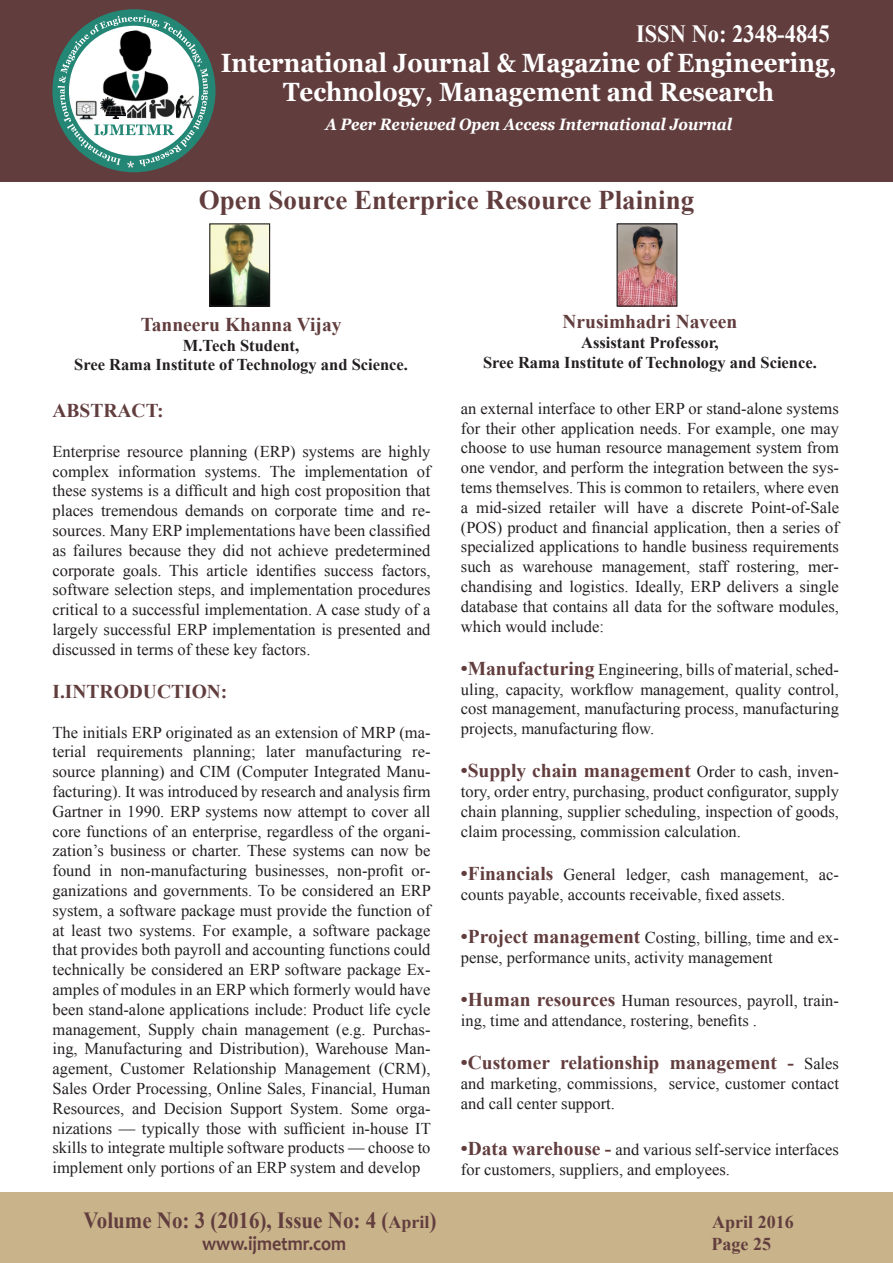
<style>
.page{position:relative;width:893px;height:1263px;background:#fff}
.page>*{position:absolute;margin:0;border:0;box-sizing:border-box;transform-origin:0 0}
.t1{font:700 27px "Times New Roman";color:#623d3e}
.t2{font:700 26.4px/28.8px "Georgia";color:#fff;text-align:center;scale:.91 1}
.t3{font:700 24.75px "Times New Roman";color:#fff;scale:.91 1}
.t4{font:700 23.1px "Times New Roman";color:#623d3e;scale:.91 1}
.t5{font:700 19.8px "Candara";color:#623d3e;scale:.91 1}
.t6{font:700 19.5px "Times New Roman";color:#623d3e}
.t7{font:700 18px "Times New Roman";color:#623d3e}
.t8{font:16.5px/19.8px "Times New Roman";color:#231f20;text-align:justify}
.t9{font:700 16.5px/19.8px "Times New Roman";color:#231f20;text-align:center}
.t10{font:italic 700 16.5px "Georgia";color:#fff;scale:.91 1}
.s1{font-weight:700;font-size:19.5px;color:#623d3e}
.s2{font-weight:400;font-size:16.5px;color:#231f20}
.s3{font-size:18px}
</style>
<div class="page">
<div style="left:0;top:0;width:893px;height:182px;background:#623d3e"></div>
<div style="left:52px;top:9px;width:164px;height:163px;background:#248675;border-radius:50%"></div>
<svg style="left:58px;top:15px;width:150px;height:153px"></svg>
<img style="left:148px;top:97px;width:28px;height:24px">
<img style="left:175px;top:94px;width:21px;height:26px">
<img style="left:101px;top:30px;width:71px;height:73px">
<img style="left:73px;top:98px;width:52px;height:22px">
<div style="left:0;top:1193px;width:893px;height:70px;background:#c8b38a"></div>
<img style="left:619px;top:225px;width:56px;height:80px">
<div style="left:617px;top:223px;width:60px;height:84px;border:1px solid #231f20"></div>
<img style="left:211px;top:225px;width:57px;height:80px">
<div style="left:209px;top:223px;width:61px;height:84px;border:1px solid #231f20"></div>
<h3 class="t3" style="left:636px;top:16px;width:214px">ISSN No: 2348-4845</h3>
<h2 class="t2" style="left:221px;top:49px;width:678px">International Journal &amp; Magazine of Engineering,<br>Technology, Management and Research</h2>
<p class="t10" style="left:325px;top:113px;width:448px">A Peer Reviewed Open Access International Journal</p>
<h1 class="t1" style="left:199px;top:181px;width:497px">Open Source Enterprice Resource Plaining</h1>
<p class="t6" style="left:141px;top:311px;width:202px">Tanneeru Khanna Vijay</p>
<p class="t9" style="left:74px;top:335px;width:335px">M.Tech Student,<br>Sree Rama Institute of Technology and Science.</p>
<p class="t6" style="left:52px;top:397px;width:113px">ABSTRACT:</p>
<p class="t8" style="left:52px;top:441px;width:380px">Enterprise resource planning (ERP) systems are highly complex information systems. The implementation of these systems is a difficult and high cost proposition that places tremendous demands on corporate time and re&shy;sources. Many ERP implementations have been classified as failures because they did not achieve predetermined corporate goals. This article identifies success factors, software selection steps, and implementation procedures critical to a successful implementation. A case study of a largely successful ERP implementation is presented and discussed in terms of these key factors.</p>
<p class="t6" style="left:52px;top:678px;width:176px">I.INTRODUCTION:</p>
<p class="t8" style="left:52px;top:722px;width:380px">The initials ERP originated as an extension of MRP (ma&shy;terial requirements planning; later manufacturing re&shy;source planning) and CIM (Computer Integrated Manu&shy;facturing). It was introduced by research and analysis firm Gartner in 1990. ERP systems now attempt to cover all core functions of an enterprise, regardless of the organi&shy;zation’s business or charter. These systems can now be found in non-manufacturing businesses, non-profit or&shy;ganizations and governments. To be considered an ERP system, a software package must provide the function of at least two systems. For example, a software package that provides both payroll and accounting functions could technically be considered an ERP software package Ex&shy;amples of modules in an ERP which formerly would have been stand-alone applications include: Product life cycle management, Supply chain management (e.g. Purchas&shy;ing, Manufacturing and Distribution), Warehouse Man&shy;agement, Customer Relationship Management (CRM), Sales Order Processing, Online Sales, Financial, Human Resources, and Decision Support System. Some orga&shy;nizations — typically those with sufficient in-house IT skills to integrate multiple software products — choose to implement only portions of an ERP system and develop</p>
<p class="t6" style="left:562px;top:308px;width:176px">Nrusimhadri Naveen</p>
<p class="t9" style="left:483px;top:332px;width:335px">Assistant Professor,<br>Sree Rama Institute of Technology and Science.</p>
<p class="t8" style="left:461px;top:398px;width:380px">an external interface to other ERP or stand-alone systems for their other application needs. For example, one may choose to use human resource management system from one vendor, and perform the integration between the sys&shy;tems themselves. This is common to retailers, where even a mid-sized retailer will have a discrete Point-of-Sale (POS) product and financial application, then a series of specialized applications to handle business requirements such as warehouse management, staff rostering, mer&shy;chandising and logistics. Ideally, ERP delivers a single database that contains all data for the software modules, which would include:</p>
<p class="t8" style="left:461px;top:659px;width:380px"><span class="s1">•Manufacturing</span> Engineering, bills of material, sched&shy;uling, capacity, workflow management, quality control, cost management, manufacturing process, manufacturing projects, manufacturing flow.</p>
<p class="t6" style="left:461px;top:757px;width:379px">•Supply chain management <span class="s2">Order to cash, inven-</span></p>
<p class="t8" style="left:461px;top:781px;width:380px">tory, order entry, purchasing, product configurator, supply chain planning, supplier scheduling, inspection of goods, claim processing, commission calculation.</p>
<p class="t8" style="left:461px;top:864px;width:380px"><span class="s1">•Financials</span> General ledger, cash management, ac&shy;counts payable, accounts receivable, fixed assets.</p>
<p class="t8" style="left:461px;top:927px;width:380px"><span class="s1">•Project management</span> Costing, billing, time and ex&shy;pense, performance units, activity management</p>
<p class="t8" style="left:461px;top:990px;width:380px"><span class="s1">•Human resources</span> Human resources, payroll, train&shy;ing, time and attendance, rostering, benefits .</p>
<p class="t6" style="left:461px;top:1049px;width:380px">•Customer relationship management - <span class="s2">Sales</span></p>
<p class="t8" style="left:461px;top:1073px;width:380px">and marketing, commissions, service, customer contact and call center support.</p>
<p class="t8" style="left:461px;top:1140px;width:379px"><span class="s1">•Data warehouse -</span> and various self-service interfaces for customers, suppliers, and employees.</p>
<h3 class="t4" style="left:84px;top:1204px;width:389px">Volume No: 3 (2016), Issue No: 4 (<span class="s3">April</span>)</h3>
<p class="t7" style="left:712px;top:1210px;width:83px">April 2016</p>
<p class="t5" style="left:202px;top:1231px;width:160px">www.ijmetmr.com</p>
<p class="t7" style="left:711px;top:1231px;width:61px">Page 25</p>
</div>
